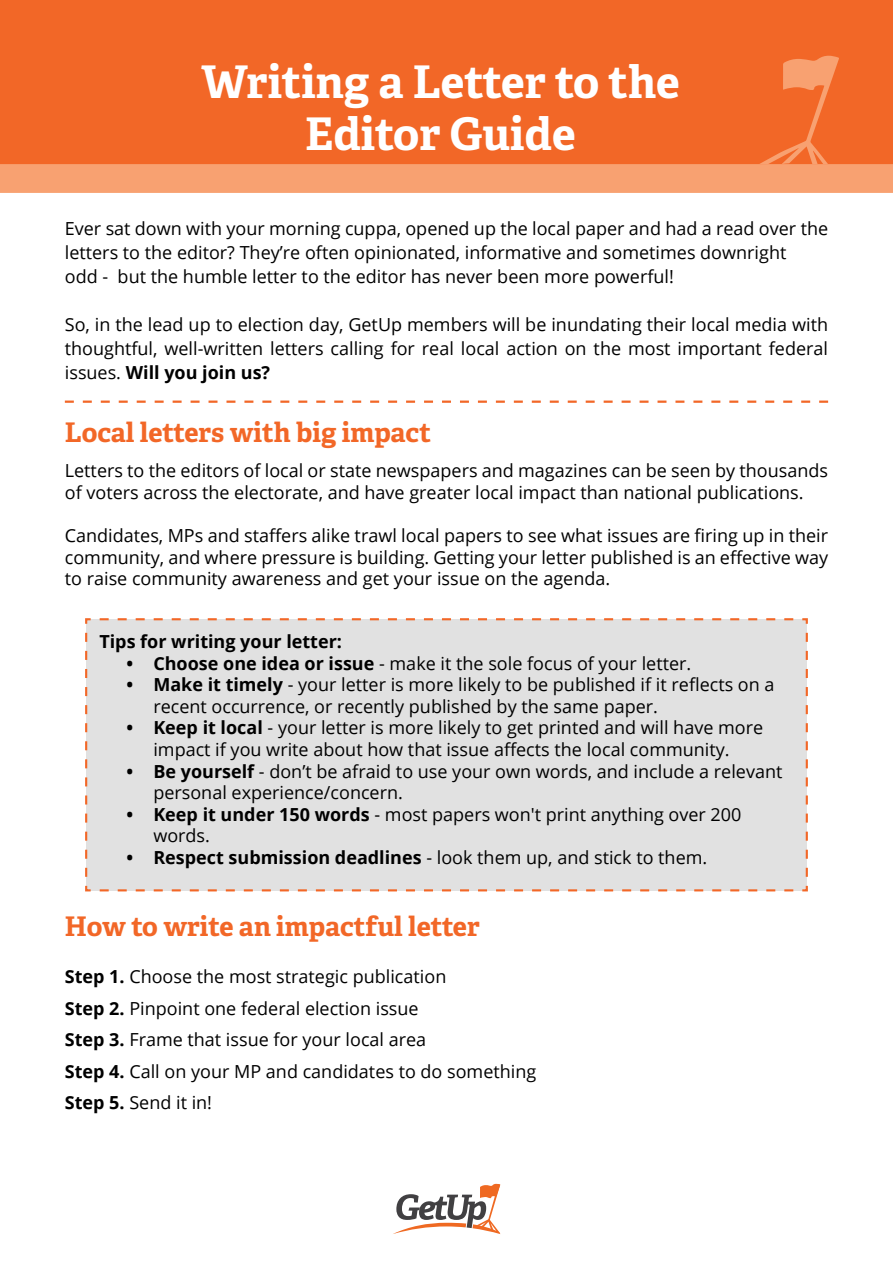
<style>
.page{position:relative;width:893px;height:1263px;background:#fff}
.page>*{position:absolute;margin:0;border:0;box-sizing:border-box;transform-origin:0 0}
.t1{font:700 45px/52.5px "Adelle";color:#fff;text-align:center}
.t2{font:700 27px "Adelle";color:#f26727}
.t3{font:18px/21.6px "Open Sans";color:#000}
.t4{font:700 18px "Open Sans";color:#000}
.s1{font-weight:700}
.s2{font-weight:400}
</style>
<div class="page">
<div style="left:0;top:0;width:893px;height:166px;background:#f26727"></div>
<svg style="left:0;top:56px;width:893px;height:137px"></svg>
<svg style="left:393px;top:1183px;width:107px;height:51px"></svg>
<svg style="left:65px;top:401px;width:763px;height:2px"></svg>
<div style="left:85px;top:618px;width:723px;height:274px;background:#e1e1e1"></div>
<h1 class="t1" style="left:201px;top:56px;width:480px">Writing a Letter to the<br>Editor Guide</h1>
<p class="t3" style="left:65px;top:216px;width:765px;line-height:24px">Ever sat down with your morning cuppa, opened up the local paper and had a read over the letters to the editor? They’re often opinionated, informative and sometimes downright<br>odd - but the humble letter to the editor has never been more powerful!</p>
<p class="t3" style="left:65px;top:312px;width:765px;line-height:24px;text-align:justify">So, in the lead up to election day, GetUp members will be inundating their local media with thoughtful, well-written letters calling for real local action on the most important federal issues. <span class="s1">Will you join us?</span></p>
<h2 class="t2" style="left:65px;top:416px;width:368px">Local letters with big impact</h2>
<p class="t3" style="left:65px;top:459px;width:765px">Letters to the editors of local or state newspapers and magazines can be seen by thousands of voters across the electorate, and have greater local impact than national publications.</p>
<p class="t3" style="left:65px;top:524px;width:765px;text-align:justify">Candidates, MPs and staffers alike trawl local papers to see what issues are firing up in their community, and where pressure is building. Getting your letter published is an effective way to raise community awareness and get your issue on the agenda.</p>
<p class="t4" style="left:99px;top:629px;width:244px">Tips for writing your letter:</p>
<p class="t3" style="left:126px;top:652px;width:566px"><span class="s1">• Choose one idea or issue</span> - make it the sole focus of your letter.</p>
<p class="t3" style="left:153px;top:673px;width:623px;text-indent:-27px"><span class="s1">• Make it timely</span> - your letter is more likely to be published if it reflects on a recent occurrence, or recently published by the same paper.</p>
<p class="t3" style="left:126px;top:717px;width:638px;text-align:center"><span class="s1">• Keep it local</span> - your letter is more likely to get printed and will have more impact if you write about how that issue affects the local community.</p>
<p class="t3" style="left:153px;top:760px;width:631px;text-indent:-27px"><span class="s1">• Be yourself</span> - don’t be afraid to use your own words, and include a relevant personal experience/concern.</p>
<p class="t3" style="left:153px;top:803px;width:590px;text-indent:-27px"><span class="s1">• Keep it under 150 words</span> - most papers won't print anything over 200 words.</p>
<p class="t4" style="left:126px;top:845px;width:582px">• Respect submission deadlines <span class="s2">- look them up, and stick to them.</span></p>
<h2 class="t2" style="left:65px;top:909px;width:416px">How to write an impactful letter</h2>
<p class="t3" style="left:65px;top:961px;width:473px;line-height:31.5px"><span class="s1">Step 1.</span> Choose the most strategic publication<br><span class="s1">Step 2.</span> Pinpoint one federal election issue<br><span class="s1">Step 3.</span> Frame that issue for your local area<br><span class="s1">Step 4.</span> Call on your MP and candidates to do something <span class="s1">Step 5.</span> Send it in!</p>
</div>
